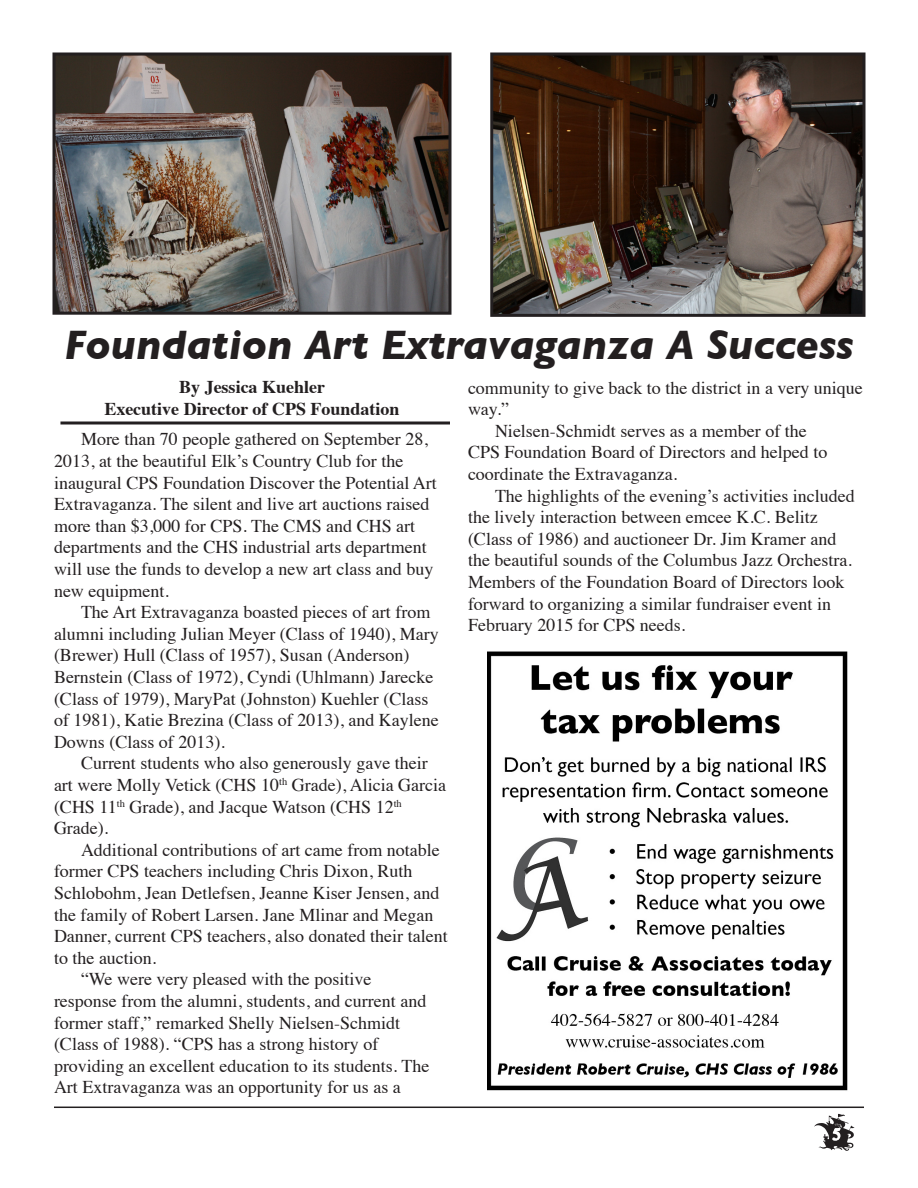
<style>
.page{position:relative;width:918px;height:1188px;background:#fff}
.page>*{position:absolute;margin:0;border:0;box-sizing:border-box;transform-origin:0 0}
.t1{font:italic 700 42px "Gill Sans";color:#231f20}
.t2{font:18px/21.6px "Times";color:#231f20}
.t3{font:700 18px "Times";color:#231f20}
</style>
<div class="page">
<hr style="left:54px;top:1107px;width:810px;height:1px;background:#231f20">
<img style="left:814px;top:1113px;width:41px;height:38px">
<svg style="left:831px;top:1126px;width:11px;height:16px"></svg>
<img style="left:487px;top:651px;width:361px;height:440px">
<img style="left:56px;top:56px;width:392px;height:255px">
<div style="left:52px;top:52px;width:400px;height:263px;border:3px solid #231f20"></div>
<img style="left:494px;top:56px;width:368px;height:257px">
<div style="left:490px;top:52px;width:376px;height:265px;border:3px solid #231f20"></div>
<hr style="left:60px;top:422px;width:390px;height:3px;background:#231f20">
<p class="t1" style="left:64px;top:320px;width:791px">Foundation Art Extravaganza A Success</p>
<p class="t2" style="left:468px;top:375px;width:396px">community to give back to the district in a very unique way.”</p>
<p class="t2" style="left:468px;top:418px;width:361px;text-indent:27px">Nielsen-Schmidt serves as a member of the<br>CPS Foundation Board of Directors and helped to coordinate the Extravaganza.</p>
<p class="t2" style="left:468px;top:483px;width:388px;text-indent:27px">The highlights of the evening’s activities included the lively interaction between emcee K.C. Belitz (Class of 1986) and auctioneer Dr. Jim Kramer and the beautiful sounds of the Columbus Jazz Orchestra.<br>Members of the Foundation Board of Directors look forward to organizing a similar fundraiser event in February 2015 for CPS needs.</p>
<p class="t3" style="left:179px;top:370px;width:147px">By Jessica Kuehler</p>
<p class="t3" style="left:104px;top:392px;width:297px">Executive Director of CPS Foundation</p>
<p class="t2" style="left:54px;top:427px;width:384px;text-indent:27px">More than 70 people gathered on September 28, 2013, at the beautiful Elk’s Country Club for the inaugural CPS Foundation Discover the Potential Art Extravaganza. The silent and live art auctions raised more than $3,000 for CPS. The CMS and CHS art departments and the CHS industrial arts department will use the funds to develop a new art class and buy new equipment.</p>
<p class="t2" style="left:54px;top:600px;width:386px;text-indent:27px">The Art Extravaganza boasted pieces of art from alumni including Julian Meyer (Class of 1940), Mary (Brewer) Hull (Class of 1957), Susan (Anderson)<br>Bernstein (Class of 1972), Cyndi (Uhlmann) Jarecke (Class of 1979), MaryPat (Johnston) Kuehler (Class of 1981), Katie Brezina (Class of 2013), and Kaylene Downs (Class of 2013).</p>
<p class="t2" style="left:54px;top:751px;width:394px;text-indent:27px">Current students who also generously gave their art were Molly Vetick (CHS 10<sup>th</sup> Grade), Alicia Garcia (CHS 11<sup>th</sup> Grade), and Jacque Watson (CHS 12<sup>th </sup>Grade).</p>
<p class="t2" style="left:54px;top:837px;width:395px;text-indent:27px">Additional contributions of art came from notable former CPS teachers including Chris Dixon, Ruth Schlobohm, Jean Detlefsen, Jeanne Kiser Jensen, and the family of Robert Larsen. Jane Mlinar and Megan Danner, current CPS teachers, also donated their talent to the auction.</p>
<p class="t2" style="left:54px;top:967px;width:377px;text-indent:27px">“We were very pleased with the positive response from the alumni, students, and current and former staff,” remarked Shelly Nielsen-Schmidt (Class of 1988). “CPS has a strong history of providing an excellent education to its students. The Art Extravaganza was an opportunity for us as a</p>
</div>
